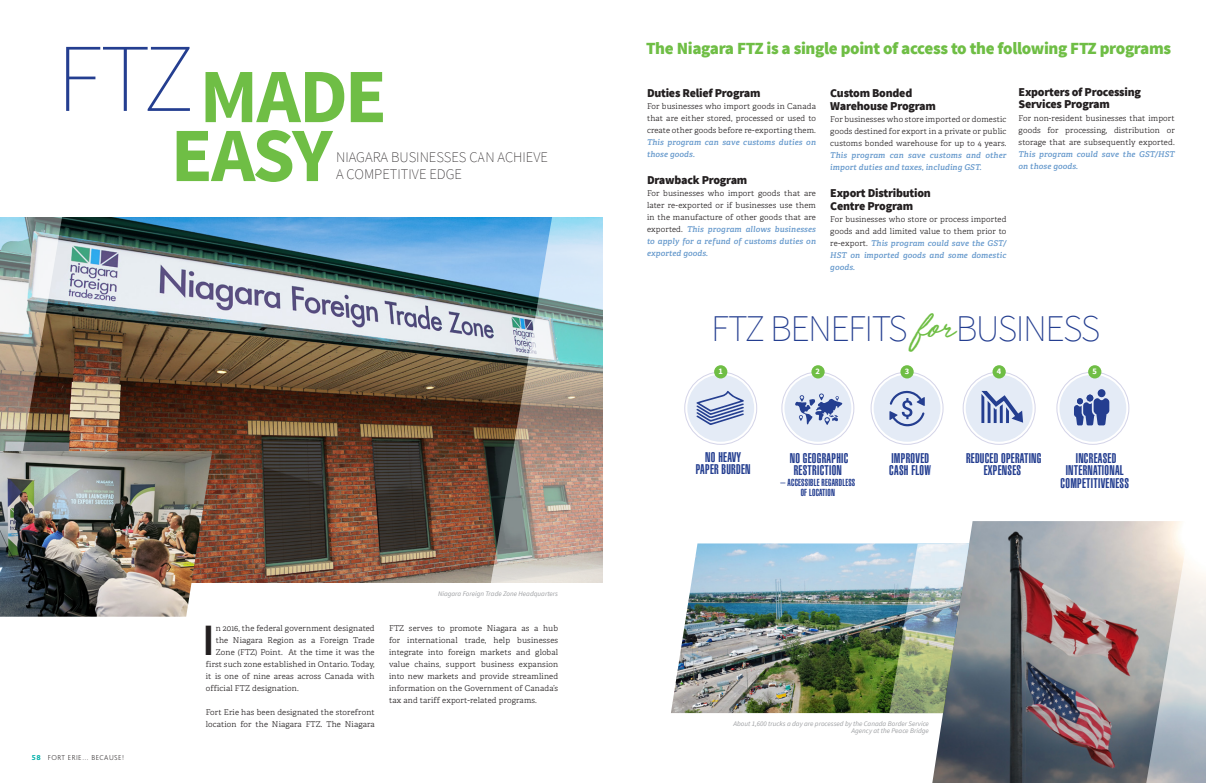
<style>
.page{position:relative;width:1206px;height:783px;background:#fff}
.page>*{position:absolute;margin:0;border:0;box-sizing:border-box;transform-origin:0 0}
.t1{font:700 76.8px/58.9px "Source Sans Pro";letter-spacing:-.03em;color:#6fbe45}
.t2{font:600 44.7px "Source Sans Pro";color:#231f20}
.t3{font:200 37.8px "Source Sans Pro";letter-spacing:-.04em;color:#243e90}
.t4{font:900 17px "Source Sans Pro";letter-spacing:-.02em;color:#6fbe45}
.t5{font:200 14.7px/16.9px "Source Sans Pro";color:#231f20}
.t6{font:13.8px/12.2px "Helvetica LT Std Ultra Comp";letter-spacing:.02em;color:#243e90;text-align:center}
.t7{font:900 12px/13px "Source Sans Pro";letter-spacing:-.02em;color:#231f20}
.t8{font:10.1px/10.3px "Helvetica LT Std Ultra Comp";letter-spacing:.02em;color:#243e90;text-align:center}
.t9{font:700 8.5px "Source Sans Pro";color:#fff}
.t10{font:300 8px/12px "Adelle";letter-spacing:.02em;color:#231f20;text-align:justify}
.t11{font:200 7.5px "Bliss 2";letter-spacing:.06em;color:#231f20}
.t12{font:7px/7.6px "Source Sans Pro It 2";color:#9d9fa2;text-align:right}
.t13{font:italic 7px "Source Sans Pro";color:#9d9fa2}
.s1{font-weight:200;font-size:97px;color:#243e90}
.s2{font-weight:800;color:#00b0a9}
.s3{font-weight:600;font-style:italic;color:#6397cb}
.s4{font-family:"Mighty River";font-weight:400;font-size:35.9px;color:#6fbe45}
</style>
<div class="page">
<img style="left:70px;top:218px;width:411px;height:364px">
<img style="left:481px;top:217px;width:228px;height:366px">
<img style="left:0;top:217px;width:70px;height:234px">
<img style="left:0;top:451px;width:212px;height:166px">
<div style="left:687px;top:375px;width:67px;height:67px;background:#e4ebf6;border-radius:50%"></div>
<svg style="left:697px;top:391px;width:47px;height:34px"></svg>
<div style="left:685px;top:372px;width:72px;height:73px;border:1px solid #d4d4e8;border-radius:50%"></div>
<div style="left:714px;top:365px;width:13px;height:13px;background:#6fbe45;border-radius:50%"></div>
<div style="left:784px;top:375px;width:67px;height:67px;background:#e4ebf6;border-radius:50%"></div>
<div style="left:782px;top:372px;width:72px;height:73px;border:1px solid #d4d4e8;border-radius:50%"></div>
<svg style="left:795px;top:394px;width:47px;height:31px"></svg>
<div style="left:811px;top:365px;width:14px;height:13px;background:#6fbe45;border-radius:50%"></div>
<div style="left:874px;top:375px;width:66px;height:67px;background:#e4ebf6;border-radius:50%"></div>
<div style="left:871px;top:372px;width:72px;height:73px;border:1px solid #d4d4e8;border-radius:50%"></div>
<svg style="left:889px;top:390px;width:36px;height:36px"></svg>
<div style="left:900px;top:365px;width:14px;height:13px;background:#6fbe45;border-radius:50%"></div>
<div style="left:966px;top:375px;width:67px;height:67px;background:#e4ebf6;border-radius:50%"></div>
<div style="left:963px;top:372px;width:72px;height:73px;border:1px solid #d4d4e8;border-radius:50%"></div>
<svg style="left:981px;top:391px;width:42px;height:32px"></svg>
<div style="left:993px;top:365px;width:13px;height:13px;background:#6fbe45;border-radius:50%"></div>
<div style="left:1059px;top:375px;width:67px;height:67px;background:#e4ebf6;border-radius:50%"></div>
<div style="left:1057px;top:372px;width:72px;height:73px;border:1px solid #d4d4e8;border-radius:50%"></div>
<svg style="left:1074px;top:389px;width:35px;height:36px"></svg>
<div style="left:1088px;top:365px;width:13px;height:13px;background:#6fbe45;border-radius:50%"></div>
<img style="left:671px;top:543px;width:218px;height:170px">
<img style="left:932px;top:521px;width:210px;height:262px">
<svg style="left:1142px;top:521px;width:64px;height:262px;background:#c7c9ca"></svg>
<img style="left:889px;top:543px;width:80px;height:170px">
<h2 class="t1" style="left:171px;top:70px;width:218px;text-indent:-114px"><span class="s1">FTZ</span> MADE<br>EASY</h2>
<p class="t5" style="left:336px;top:148px;width:213px">NIAGARA BUSINESSES CAN ACHIEVE<br>A COMPETITIVE EDGE</p>
<p class="t11" style="left:32px;top:753px;width:94px"><span class="s2">58</span> FORT ERIE… BECAUSE!</p>
<p class="t2" style="left:202px;top:612px;width:14px">I</p>
<p class="t10" style="left:216px;top:622px;width:160px">n 2016, the federal government designated</p>
<p class="t10" style="left:216px;top:634px;width:160px">the Niagara Region as a Foreign Trade</p>
<p class="t10" style="left:216px;top:646px;width:160px">Zone (FTZ) Point. At the time it was the</p>
<p class="t10" style="left:206px;top:658px;width:170px">first such zone established in Ontario. Today,</p>
<p class="t10" style="left:206px;top:670px;width:170px">it is one of nine areas across Canada with</p>
<p class="t10" style="left:206px;top:682px;width:94px">official FTZ designation.</p>
<p class="t10" style="left:206px;top:706px;width:170px">Fort Erie has been designated the storefront location for the Niagara FTZ. The Niagara</p>
<p class="t13" style="left:438px;top:590px;width:122px">Niagara Foreign Trade Zone Headquarters</p>
<p class="t10" style="left:389px;top:622px;width:171px">FTZ serves to promote Niagara as a hub for international trade, help businesses integrate into foreign markets and global value chains, support business expansion into new markets and provide streamlined information on the Government of Canada’s tax and tariff export-related programs.</p>
<h3 class="t4" style="left:646px;top:38px;width:527px">The Niagara FTZ is a single point of access to the following FTZ programs</h3>
<h4 class="t7" style="left:647px;top:87px;width:115px">Duties Relief Program</h4>
<p class="t10" style="left:647px;top:100px;width:170px">For businesses who import goods in Canada that are either stored, processed or used to create other goods before re-exporting them.<br><span class="s3">This program can save customs duties on those goods.</span></p>
<h4 class="t7" style="left:647px;top:174px;width:102px">Drawback Program</h4>
<p class="t10" style="left:647px;top:187px;width:170px">For businesses who import goods that are later re-exported or if businesses use them in the manufacture of other goods that are exported. <span class="s3">This program allows businesses to apply for a refund of customs duties on exported goods.</span></p>
<h4 class="t7" style="left:1019px;top:86px;width:124px">Exporters of Processing<br>Services Program</h4>
<p class="t10" style="left:1019px;top:112px;width:158px">For non-resident businesses that import goods for processing, distribution or storage that are subsequently exported.<br><span class="s3">This program could save the GST/HST on those goods.</span></p>
<h4 class="t7" style="left:830px;top:87px;width:107px">Custom Bonded<br>Warehouse Program</h4>
<p class="t10" style="left:830px;top:113px;width:178px">For businesses who store imported or domestic goods destined for export in a private or public customs bonded warehouse for up to 4 years.<br><span class="s3">This program can save customs and other import duties and taxes, including GST.</span></p>
<p class="t7" style="left:830px;top:187px;width:102px">Export Distribution<br>Centre Program</p>
<p class="t10" style="left:830px;top:213px;width:178px">For businesses who store or process imported goods and add limited value to them prior to re-export. <span class="s3">This program could save the GST/ HST on imported goods and some domestic goods.</span></p>
<h3 class="t3" style="left:711px;top:305px;width:391px">FTZ BENEFITS <span class="s4">for</span>BUSINESS</h3>
<p class="t9" style="left:719px;top:366px;width:6px">1</p>
<p class="t9" style="left:905px;top:366px;width:6px">3</p>
<p class="t9" style="left:816px;top:366px;width:6px">2</p>
<p class="t9" style="left:997px;top:366px;width:6px">4</p>
<p class="t9" style="left:1093px;top:366px;width:6px">5</p>
<p class="t6" style="left:696px;top:451px;width:56px">NO HEAVY<br>PAPER BURDEN</p>
<p class="t6" style="left:790px;top:452px;width:60px;text-align:left">NO GEOGRAPHIC<br>RESTRICTION</p>
<p class="t8" style="left:780px;top:477px;width:76px">– ACCESSIBLE REGARDLESS<br>OF LOCATION</p>
<p class="t6" style="left:889px;top:452px;width:43px;text-align:left">IMPROVED<br>CASH FLOW</p>
<p class="t6" style="left:966px;top:452px;width:77px">REDUCED OPERATING<br>EXPENSES</p>
<p class="t6" style="left:1061px;top:452px;width:70px">INCREASED<br>INTERNATIONAL<br>COMPETITIVENESS</p>
<p class="t12" style="left:733px;top:720px;width:197px">About 1,600 trucks a day are processed by the Canada Border Service<br>Agency at the Peace Bridge</p>
</div>
